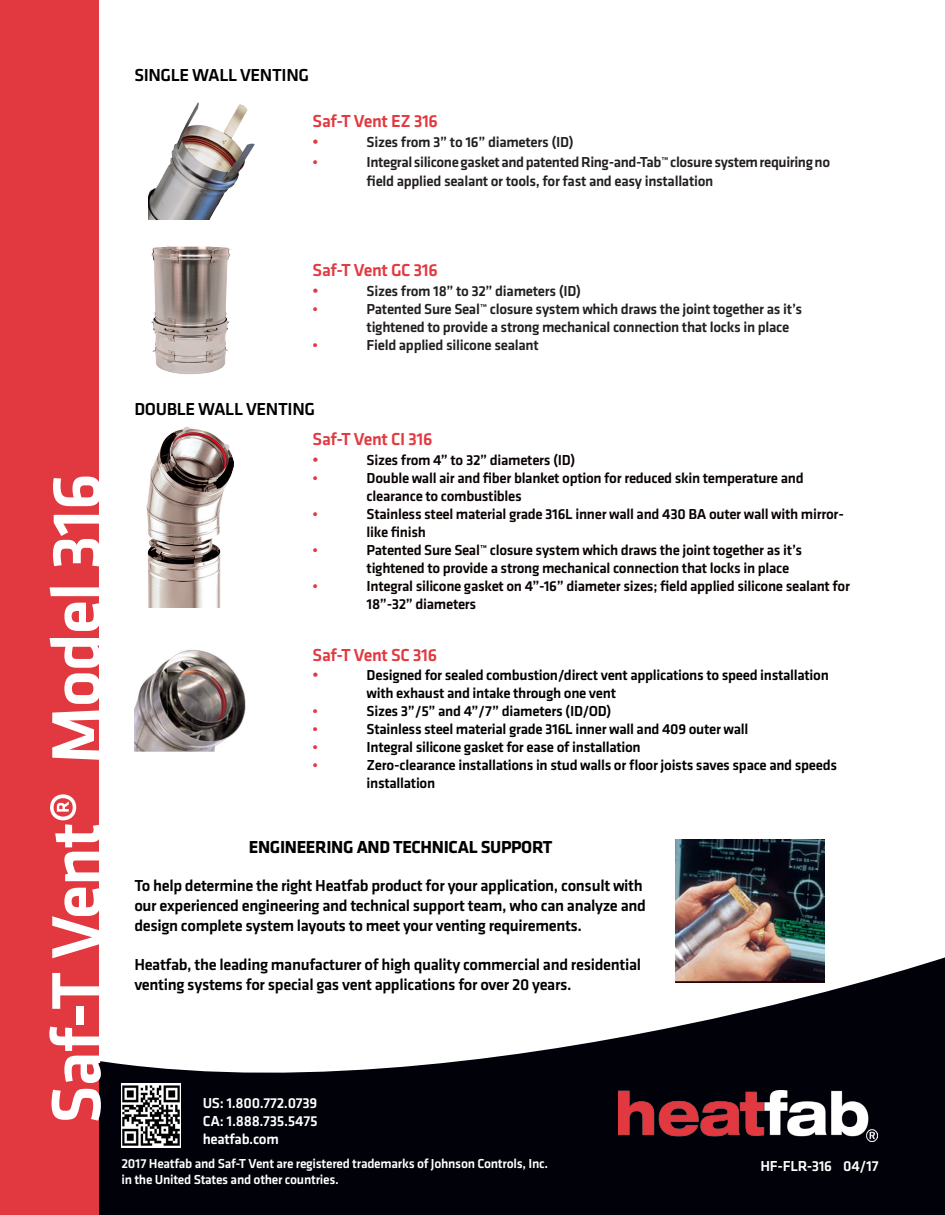
<style>
.page{position:relative;width:945px;height:1215px;background:#fff}
.page>*{position:absolute;margin:0;border:0;box-sizing:border-box;transform-origin:0 0}
.Description_Head{font:500 72px "Klavika";letter-spacing:-.02em;color:#fff}
.Description_Head-2{font:500 18px "Klavika";letter-spacing:-.02em;color:#e2383f}
.Description_Head-3{font:500 18px "Klavika";letter-spacing:-.02em;color:#000}
.Description_Head-4{font:700 18px "Klavika";letter-spacing:-.02em;color:#000}
.Description_Head-5{font:500 16.5px/19.8px "Klavika";letter-spacing:-.02em;color:#000}
.Description_Head-6{font:500 16.5px "Klavika";color:#e2383f}
.Description_Head-7{font:500 15px/18px "Klavika";letter-spacing:-.02em;color:#090302}
.Description_Head-8{font:500 15px/19.5px "Klavika";letter-spacing:-.02em;color:#231f20}
.Description_Head-9{font:500 15px/18px "Klavika";letter-spacing:-.02em;color:#000}
.Description_Head-10{font:500 15px "Klavika";letter-spacing:-.02em;color:#fff}
.Description_Head-11{font:500 15px "Klavika";color:#e2383f}
.Description_Head-12{font:500 13.5px/16.2px "Klavika";letter-spacing:-.02em;color:#fff}
</style>
<div class="page">
<svg style="left:99px;top:957px;width:846px;height:258px;fill:#010209"></svg>
<div style="left:0;top:0;width:99px;height:1215px;background:#e2383f"></div>
<img style="left:122px;top:1084px;width:59px;height:63px">
<img style="left:619px;top:1090px;width:259px;height:51px">
<img style="left:151px;top:246px;width:82px;height:129px">
<img style="left:675px;top:840px;width:149px;height:142px">
<img style="left:134px;top:649px;width:112px;height:103px">
<img style="left:148px;top:102px;width:107px;height:117px">
<img style="left:146px;top:426px;width:88px;height:182px">
<p class="Description_Head-3" style="left:134px;top:65px;width:176px">SINGLE WALL VENTING</p>
<p class="Description_Head-2" style="left:313px;top:112px;width:127px">Saf-T Vent EZ 316</p>
<p class="Description_Head-6" style="left:313px;top:133px;width:8px">•</p>
<p class="Description_Head-8" style="left:367px;top:133px;width:209px">Sizes from 3” to 16” diameters (ID)</p>
<p class="Description_Head-11" style="left:313px;top:154px;width:7px">•</p>
<p class="Description_Head-8" style="left:367px;top:152px;width:465px">Integral silicone gasket and patented Ring-and-Tab™ closure system requiring no field applied sealant or tools, for fast and easy installation</p>
<p class="Description_Head" style="left:37px;top:1124px;width:653px;rotate:-90deg">Saf-T Vent® Model 316</p>
<p class="Description_Head-2" style="left:313px;top:260px;width:127px">Saf-T Vent GC 316</p>
<p class="Description_Head-6" style="left:313px;top:281px;width:8px">•</p>
<p class="Description_Head-8" style="left:367px;top:281px;width:216px">Sizes from 18” to 32” diameters (ID)</p>
<p class="Description_Head-11" style="left:313px;top:300px;width:7px">•</p>
<p class="Description_Head-8" style="left:367px;top:299px;width:437px">Patented Sure Seal™ closure system which draws the joint together as it’s</p>
<p class="Description_Head-8" style="left:367px;top:317px;width:424px">tightened to provide a strong mechanical connection that locks in place</p>
<p class="Description_Head-11" style="left:313px;top:336px;width:7px">•</p>
<p class="Description_Head-8" style="left:367px;top:335px;width:174px">Field applied silicone sealant</p>
<p class="Description_Head-3" style="left:134px;top:399px;width:182px">DOUBLE WALL VENTING</p>
<p class="Description_Head-2" style="left:313px;top:429px;width:121px">Saf-T Vent CI 316</p>
<p class="Description_Head-6" style="left:313px;top:450px;width:8px">•</p>
<p class="Description_Head-7" style="left:367px;top:451px;width:210px">Sizes from 4” to 32” diameters (ID)</p>
<p class="Description_Head-11" style="left:313px;top:470px;width:7px">•</p>
<p class="Description_Head-7" style="left:367px;top:469px;width:439px">Double wall air and fiber blanket option for reduced skin temperature and</p>
<p class="Description_Head-7" style="left:367px;top:487px;width:157px">clearance to combustibles</p>
<p class="Description_Head-11" style="left:313px;top:506px;width:7px">•</p>
<p class="Description_Head-7" style="left:367px;top:505px;width:479px">Stainless steel material grade 316L inner wall and 430 BA outer wall with mirror&shy;like finish</p>
<p class="Description_Head-11" style="left:313px;top:542px;width:7px">•</p>
<p class="Description_Head-7" style="left:367px;top:541px;width:437px">Patented Sure Seal™ closure system which draws the joint together as it’s</p>
<p class="Description_Head-7" style="left:367px;top:559px;width:424px">tightened to provide a strong mechanical connection that locks in place</p>
<p class="Description_Head-11" style="left:313px;top:578px;width:7px">•</p>
<p class="Description_Head-7" style="left:367px;top:577px;width:485px">Integral silicone gasket on 4”-16” diameter sizes; field applied silicone sealant for<br>18”-32” diameters</p>
<p class="Description_Head-2" style="left:313px;top:645px;width:126px">Saf-T Vent SC 316</p>
<p class="Description_Head-6" style="left:313px;top:666px;width:8px">•</p>
<p class="Description_Head-9" style="left:367px;top:667px;width:464px">Designed for sealed combustion/direct vent applications to speed installation with exhaust and intake through one vent</p>
<p class="Description_Head-11" style="left:313px;top:703px;width:7px">•</p>
<p class="Description_Head-9" style="left:367px;top:703px;width:246px">Sizes 3”/5” and 4”/7” diameters (ID/OD)</p>
<p class="Description_Head-11" style="left:313px;top:721px;width:7px">•</p>
<p class="Description_Head-9" style="left:367px;top:721px;width:383px">Stainless steel material grade 316L inner wall and 409 outer wall</p>
<p class="Description_Head-11" style="left:313px;top:739px;width:7px">•</p>
<p class="Description_Head-9" style="left:367px;top:739px;width:276px">Integral silicone gasket for ease of installation</p>
<p class="Description_Head-11" style="left:313px;top:757px;width:7px">•</p>
<p class="Description_Head-9" style="left:367px;top:757px;width:472px">Zero-clearance installations in stud walls or floor joists saves space and speeds installation</p>
<p class="Description_Head-4" style="left:249px;top:837px;width:305px">ENGINEERING AND TECHNICAL SUPPORT</p>
<p class="Description_Head-5" style="left:134px;top:876px;width:513px">To help determine the right Heatfab product for your application, consult with our experienced engineering and technical support team, who can analyze and design complete system layouts to meet your venting requirements.</p>
<p class="Description_Head-5" style="left:134px;top:955px;width:508px">Heatfab, the leading manufacturer of high quality commercial and residential venting systems for special gas vent applications for over 20 years.</p>
<p class="Description_Head-10" style="left:203px;top:1095px;width:116px">US: 1.800.772.0739</p>
<p class="Description_Head-10" style="left:203px;top:1113px;width:116px">CA: 1.888.735.5475</p>
<p class="Description_Head-10" style="left:203px;top:1131px;width:78px">heatfab.com</p>
<p class="Description_Head-12" style="left:122px;top:1156px;width:428px">2017 Heatfab and Saf-T Vent are registered trademarks of Johnson Controls, Inc. in the United States and other countries.</p>
<p class="Description_Head-10" style="left:760px;top:1158px;width:120px">HF-FLR-316 04/17</p>
</div>
